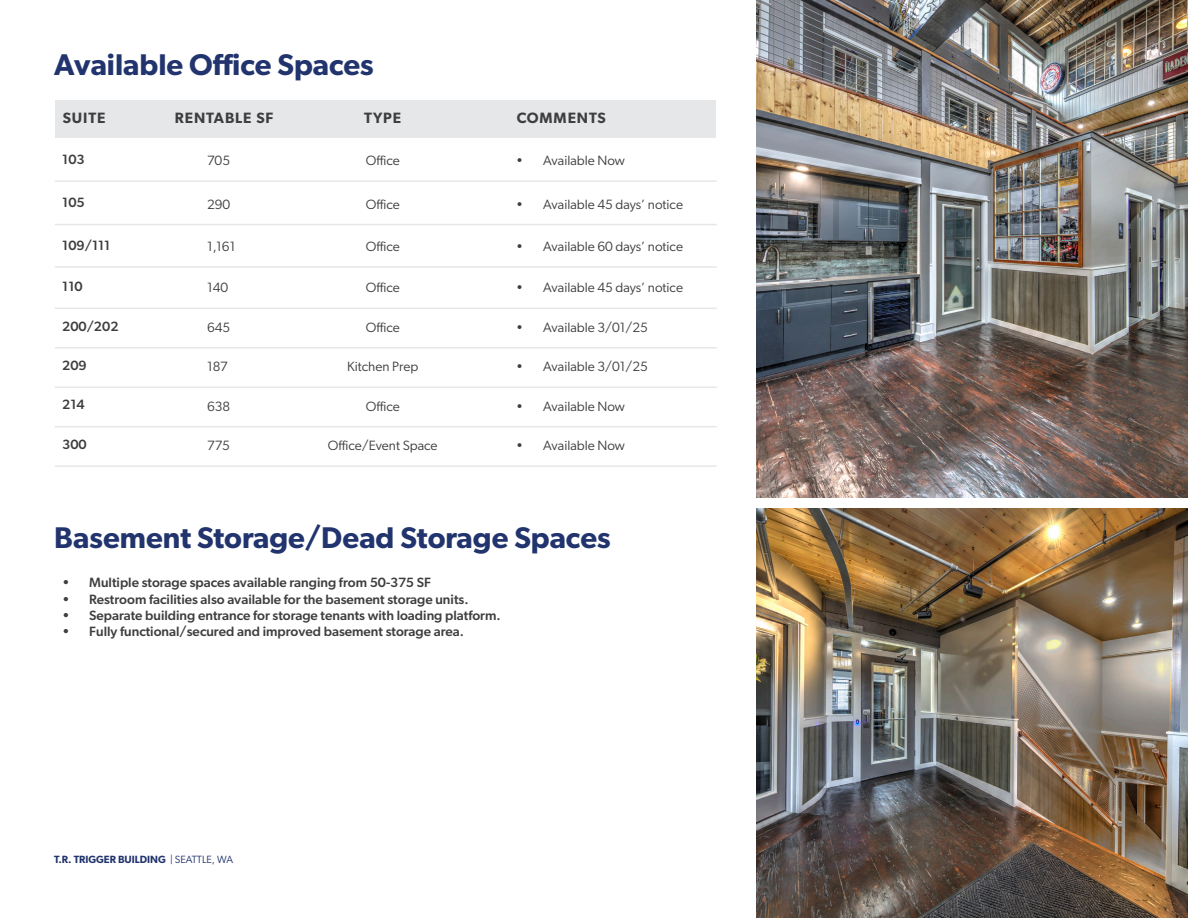
<style>
.page{position:relative;width:1188px;height:918px;background:#fff}
.page>*{position:absolute;margin:0;border:0;box-sizing:border-box;transform-origin:0 0}
.t1{font:600 30px "Gibson";color:#22346e}
.t2{font:600 15px "Gibson";letter-spacing:.06em;color:#3e3e3f}
.t3{font:500 13.5px "Gibson";color:#3e3e3f}
.t4{font:13.5px "Gibson";color:#3e3e3f}
.t5{font:600 10.5px "Gibson";color:#22346d}
.s1{font-weight:400}
</style>
<div class="page">
<div style="left:55px;top:100px;width:661px;height:38px;background:#e6e7e9"></div>
<hr style="left:55px;top:180px;width:662px;height:2px;background:#e6e7e9">
<hr style="left:55px;top:224px;width:662px;height:1px;background:#e6e7e9">
<hr style="left:55px;top:266px;width:662px;height:2px;background:#e6e7e9">
<hr style="left:55px;top:308px;width:662px;height:1px;background:#e6e7e9">
<hr style="left:55px;top:347px;width:662px;height:2px;background:#e6e7e9">
<hr style="left:55px;top:386px;width:662px;height:2px;background:#e6e7e9">
<hr style="left:55px;top:426px;width:662px;height:1px;background:#e6e7e9">
<hr style="left:55px;top:465px;width:662px;height:2px;background:#e6e7e9">
<img style="left:756px;top:0;width:432px;height:498px">
<img style="left:756px;top:508px;width:432px;height:410px">
<p class="t1" style="left:54px;top:47px;width:321px">Available Office Spaces</p>
<p class="t2" style="left:63px;top:109px;width:44px">SUITE</p>
<p class="t2" style="left:175px;top:109px;width:100px">RENTABLE SF</p>
<p class="t2" style="left:364px;top:109px;width:38px">TYPE</p>
<p class="t2" style="left:517px;top:109px;width:91px">COMMENTS</p>
<p class="t3" style="left:62px;top:151px;width:24px">103</p>
<p class="t4" style="left:207px;top:153px;width:24px">705</p>
<p class="t4" style="left:366px;top:153px;width:35px">Office</p>
<p class="t4" style="left:516px;top:153px;width:110px">• Available Now</p>
<p class="t3" style="left:62px;top:195px;width:24px">105</p>
<p class="t3" style="left:62px;top:237px;width:50px">109/111</p>
<p class="t3" style="left:62px;top:278px;width:22px">110</p>
<p class="t3" style="left:62px;top:318px;width:58px">200/202</p>
<p class="t3" style="left:62px;top:357px;width:26px">209</p>
<p class="t3" style="left:62px;top:397px;width:24px">214</p>
<p class="t3" style="left:62px;top:436px;width:26px">300</p>
<p class="t4" style="left:207px;top:196px;width:25px">290</p>
<p class="t4" style="left:366px;top:196px;width:35px">Office</p>
<p class="t4" style="left:207px;top:238px;width:30px">1,161</p>
<p class="t4" style="left:366px;top:238px;width:35px">Office</p>
<p class="t4" style="left:207px;top:280px;width:23px">140</p>
<p class="t4" style="left:366px;top:280px;width:35px">Office</p>
<p class="t4" style="left:207px;top:319px;width:25px">645</p>
<p class="t4" style="left:366px;top:319px;width:35px">Office</p>
<p class="t4" style="left:207px;top:359px;width:22px">187</p>
<p class="t4" style="left:347px;top:359px;width:73px">Kitchen Prep</p>
<p class="t4" style="left:207px;top:398px;width:25px">638</p>
<p class="t4" style="left:207px;top:438px;width:24px">775</p>
<p class="t4" style="left:516px;top:196px;width:168px">• Available 45 days’ notice</p>
<p class="t4" style="left:516px;top:238px;width:168px">• Available 60 days’ notice</p>
<p class="t4" style="left:516px;top:280px;width:168px">• Available 45 days’ notice</p>
<p class="t4" style="left:516px;top:319px;width:133px">• Available 3/01/25</p>
<p class="t4" style="left:516px;top:359px;width:133px">• Available 3/01/25</p>
<p class="t4" style="left:516px;top:398px;width:110px">• Available Now</p>
<p class="t4" style="left:516px;top:438px;width:110px">• Available Now</p>
<p class="t4" style="left:366px;top:398px;width:35px">Office</p>
<p class="t4" style="left:328px;top:438px;width:111px">Office/Event Space</p>
<p class="t1" style="left:54px;top:520px;width:558px">Basement Storage/Dead Storage Spaces</p>
<p class="t3" style="left:62px;top:575px;width:370px">• Multiple storage spaces available ranging from 50-375 SF</p>
<p class="t3" style="left:62px;top:591px;width:408px">• Restroom facilities also available for the basement storage units.</p>
<p class="t3" style="left:62px;top:607px;width:440px">• Separate building entrance for storage tenants with loading platform.</p>
<p class="t3" style="left:62px;top:623px;width:403px">• Fully functional/secured and improved basement storage area.</p>
<p class="t5" style="left:54px;top:853px;width:181px">T.R. TRIGGER BUILDING <span class="s1">| SEATTLE, WA</span></p>
</div>
